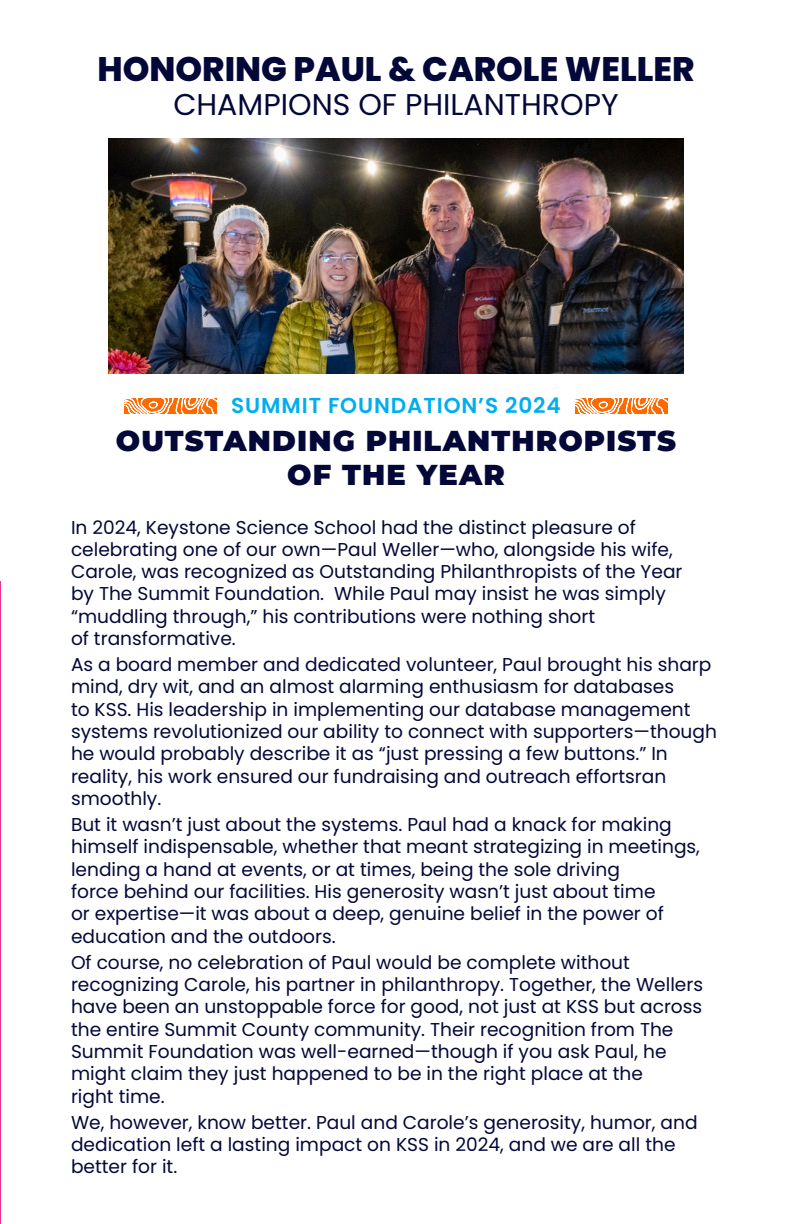
<style>
.page{position:relative;width:792px;height:1224px;background:#fff}
.page>*{position:absolute;margin:0;border:0;box-sizing:border-box;transform-origin:0 0}
.t1{font:800 34px "Poppins";color:#030838}
.t2{font:30px "Poppins";color:#030838}
.t3{font:900 28.8px/34.2px "Montserrat";letter-spacing:.04em;color:#030838;text-align:center}
.t4{font:600 21.6px "Poppins";letter-spacing:.04em;color:#00aeef}
.t5{font:18.6px/22.4px "Poppins";color:#030838}
</style>
<div class="page">
<img style="left:108px;top:138px;width:576px;height:235px">
<svg style="left:575px;top:398px;width:92px;height:16px"></svg>
<svg style="left:125px;top:398px;width:92px;height:16px"></svg>
<h1 class="t1" style="left:97px;top:49px;width:599px">HONORING PAUL &amp; CAROLE WELLER</h1>
<h2 class="t2" style="left:173px;top:87px;width:447px">CHAMPIONS OF PHILANTHROPY</h2>
<p class="t4" style="left:231px;top:393px;width:331px">SUMMIT FOUNDATION’S 2024</p>
<h3 class="t3" style="left:116px;top:422px;width:562px">OUTSTANDING PHILANTHROPISTS<br>OF THE YEAR</h3>
<p class="t5" style="left:71px;top:516px;width:613px">In 2024, Keystone Science School had the distinct pleasure of celebrating one of our own—Paul Weller—who, alongside his wife, Carole, was recognized as Outstanding Philanthropists of the Year by The Summit Foundation. While Paul may insist he was simply “muddling through,” his contributions were nothing short<br>of transformative.</p>
<p class="t5" style="left:71px;top:654px;width:648px">As a board member and dedicated volunteer, Paul brought his sharp mind, dry wit, and an almost alarming enthusiasm for databases<br>to KSS. His leadership in implementing our database management systems revolutionized our ability to connect with supporters—though he would probably describe it as “just pressing a few buttons.” In reality, his work ensured our fundraising and outreach effortsran smoothly.</p>
<p class="t5" style="left:71px;top:813px;width:630px">But it wasn’t just about the systems. Paul had a knack for making himself indispensable, whether that meant strategizing in meetings, lending a hand at events, or at times, being the sole driving<br>force behind our facilities. His generosity wasn’t just about time<br>or expertise—it was about a deep, genuine belief in the power of education and the outdoors.</p>
<p class="t5" style="left:71px;top:951px;width:634px">Of course, no celebration of Paul would be complete without recognizing Carole, his partner in philanthropy. Together, the Wellers have been an unstoppable force for good, not just at KSS but across the entire Summit County community. Their recognition from The Summit Foundation was well-earned—though if you ask Paul, he might claim they just happened to be in the right place at the<br>right time.</p>
<p class="t5" style="left:71px;top:1111px;width:628px">We, however, know better. Paul and Carole’s generosity, humor, and dedication left a lasting impact on KSS in 2024, and we are all the better for it.</p>
</div>
